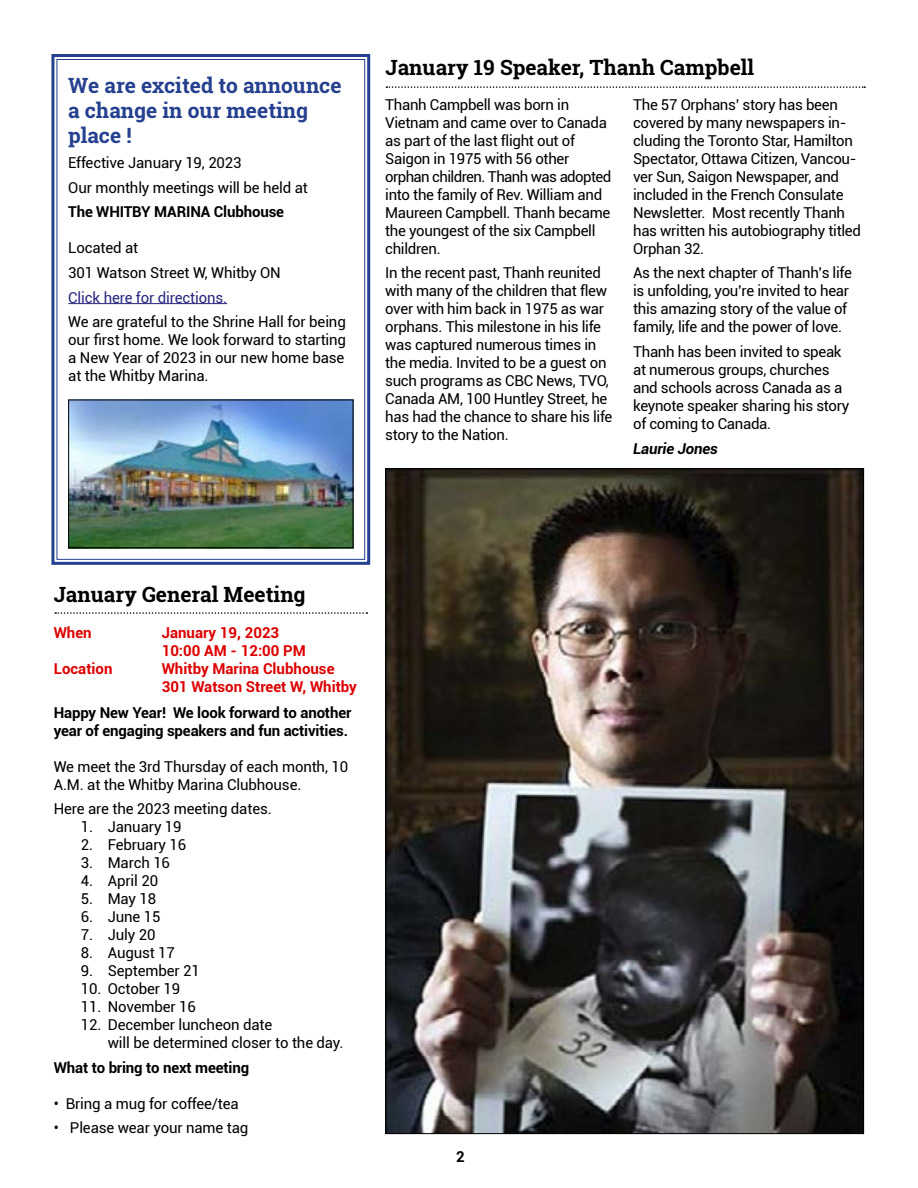
<style>
.page{position:relative;width:918px;height:1188px;background:#fff}
.page>*{position:absolute;margin:0;border:0;box-sizing:border-box;transform-origin:0 0}
.t1{font:700 21px "Roboto Slab";color:#000}
.t2{font:700 21px/25.2px "Roboto Slab";color:#25408f}
.t3{font:15px/18px "Roboto";letter-spacing:-.02em;color:#000}
.t4{font:700 15px/18px "Roboto";letter-spacing:-.01em;color:#000}
.t5{font:700 15px/18px "Roboto";color:#d00}
.t6{font:15px "Roboto";letter-spacing:-.01em;color:#282780}
.t7{font:italic 700 15px "Roboto";letter-spacing:-.01em;color:#000}
</style>
<div class="page">
<svg style="left:51px;top:54px;width:320px;height:511px"></svg>
<div style="left:56px;top:59px;width:309px;height:501px;border:1px solid #25408f"></div>
<svg style="left:55px;top:612px;width:312px;height:2px"></svg>
<svg style="left:386px;top:86px;width:479px;height:2px"></svg>
<img style="left:387px;top:470px;width:475px;height:662px">
<img style="left:70px;top:402px;width:281px;height:144px">
<div style="left:68px;top:400px;width:285px;height:148px;border:1px solid #000"></div>
<h1 class="t2" style="left:68px;top:72px;width:275px">We are excited to announce a change in our meeting place !</h1>
<p class="t3" style="left:68px;top:150px;width:241px;line-height:24.8px">Effective January 19, 2023<br>Our monthly meetings will be held at</p>
<p class="t4" style="left:68px;top:203px;width:217px">The WHITBY MARINA Clubhouse</p>
<p class="t3" style="left:68px;top:235px;width:214px;line-height:24.8px">Located at<br>301 Watson Street W, Whitby ON</p>
<p class="t6" style="left:68px;top:287px;width:160px">Click here for directions.</p>
<p class="t3" style="left:68px;top:312px;width:279px;text-align:justify">We are grateful to the Shrine Hall for being our first home. We look forward to starting a New Year of 2023 in our new home base at the Whitby Marina.</p>
<h1 class="t1" style="left:386px;top:53px;width:370px">January 19 Speaker, Thanh Campbell</h1>
<p class="t3" style="left:385px;top:95px;width:228px">Thanh Campbell was born in<br>Vietnam and came over to Canada as part of the last flight out of<br>Saigon in 1975 with 56 other orphan children. Thanh was adopted into the family of Rev. William and<br>Maureen Campbell. Thanh became the youngest of the six Campbell children.</p>
<p class="t3" style="left:385px;top:263px;width:229px">In the recent past, Thanh reunited with many of the children that flew over with him back in 1975 as war orphans. This milestone in his life was captured numerous times in the media. Invited to be a guest on such programs as CBC News, TVO,<br>Canada AM, 100 Huntley Street, he has had the chance to share his life story to the Nation.</p>
<p class="t3" style="left:633px;top:95px;width:229px">The 57 Orphans’ story has been covered by many newspapers in&shy;cluding the Toronto Star, Hamilton<br>Spectator, Ottawa Citizen, Vancou&shy;ver Sun, Saigon Newspaper, and included in the French Consulate<br>Newsletter. Most recently Thanh has written his autobiography titled<br>Orphan 32.</p>
<p class="t3" style="left:633px;top:263px;width:220px">As the next chapter of Thanh’s life is unfolding, you’re invited to hear this amazing story of the value of family, life and the power of love.</p>
<p class="t3" style="left:633px;top:342px;width:218px">Thanh has been invited to speak at numerous groups, churches and schools across Canada as a keynote speaker sharing his story of coming to Canada.</p>
<p class="t7" style="left:633px;top:438px;width:86px">Laurie Jones</p>
<h1 class="t1" style="left:54px;top:580px;width:253px">January General Meeting</h1>
<p class="t5" style="left:54px;top:623px;width:39px">When</p>
<p class="t5" style="left:162px;top:623px;width:146px">January 19, 2023<br>10:00 AM - 12:00 PM</p>
<p class="t5" style="left:54px;top:659px;width:60px">Location</p>
<p class="t5" style="left:162px;top:659px;width:197px">Whitby Marina Clubhouse<br>301 Watson Street W, Whitby</p>
<p class="t4" style="left:54px;top:703px;width:299px">Happy New Year! We look forward to another year of engaging speakers and fun activities.</p>
<p class="t3" style="left:54px;top:757px;width:296px">We meet the 3rd Thursday of each month, 10<br>A.M. at the Whitby Marina Clubhouse.</p>
<p class="t3" style="left:54px;top:799px;width:219px">Here are the 2023 meeting dates.</p>
<p class="t3" style="left:81px;top:817px;width:102px">1. January 19</p>
<p class="t3" style="left:81px;top:835px;width:107px">2. February 16</p>
<p class="t3" style="left:81px;top:853px;width:91px">3. March 16</p>
<p class="t3" style="left:81px;top:871px;width:79px">4. April 20</p>
<p class="t3" style="left:81px;top:889px;width:77px">5. May 18</p>
<p class="t3" style="left:81px;top:907px;width:81px">6. June 15</p>
<p class="t3" style="left:81px;top:925px;width:76px">7. July 20</p>
<p class="t3" style="left:81px;top:943px;width:96px">8. August 17</p>
<p class="t3" style="left:81px;top:961px;width:121px">9. September 21</p>
<p class="t3" style="left:81px;top:979px;width:101px">10. October 19</p>
<p class="t3" style="left:81px;top:997px;width:117px">11. November 16</p>
<p class="t3" style="left:108px;top:1015px;width:237px;text-indent:-27px">12. December luncheon date<br>will be determined closer to the day.</p>
<p class="t4" style="left:54px;top:1058px;width:197px">What to bring to next meeting</p>
<p class="t3" style="left:54px;top:1094px;width:187px">• Bring a mug for coffee/tea</p>
<p class="t3" style="left:54px;top:1119px;width:196px">• Please wear your name tag</p>
<p class="t4" style="left:456px;top:1147px;width:10px">2</p>
</div>
